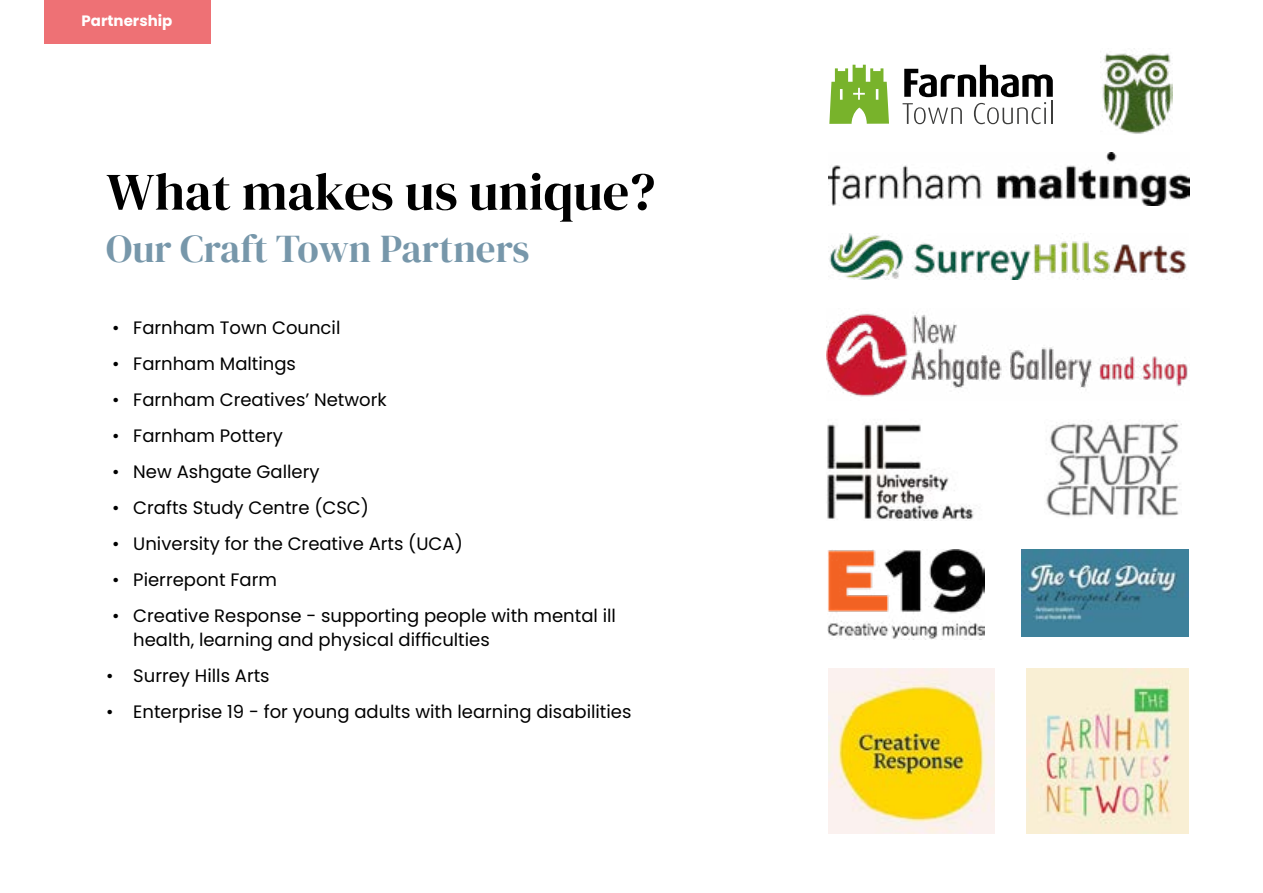
<style>
.page{position:relative;width:1263px;height:893px;background:#fff}
.page>*{position:absolute;margin:0;border:0;box-sizing:border-box;transform-origin:0 0}
.t1{font:52.5px "DM Serif Display";color:#000}
.t2{font:39px "DM Serif Display";color:#7797aa}
.t3{font:18px/24px "Poppins";color:#000}
.t4{font:700 15px "Poppins";color:#fff}
</style>
<div class="page">
<img style="left:827px;top:422px;width:147px;height:99px">
<img style="left:828px;top:152px;width:361px;height:53px">
<img style="left:1027px;top:668px;width:161px;height:166px">
<img style="left:1046px;top:421px;width:134px;height:96px">
<svg style="left:902px;top:65px;width:151px;height:59px"></svg>
<svg style="left:829px;top:65px;width:60px;height:59px"></svg>
<img style="left:827px;top:549px;width:157px;height:90px">
<img style="left:1021px;top:550px;width:167px;height:87px">
<img style="left:828px;top:233px;width:359px;height:47px">
<img style="left:829px;top:668px;width:165px;height:166px">
<img style="left:1102px;top:48px;width:70px;height:86px">
<img style="left:826px;top:312px;width:362px;height:85px">
<div style="left:44px;top:0;width:166px;height:44px;background:#ee7175"></div>
<p class="t4" style="left:82px;top:12px;width:92px">Partnership</p>
<h1 class="t1" style="left:106px;top:161px;width:551px">What makes us unique?</h1>
<h2 class="t2" style="left:106px;top:226px;width:425px">Our Craft Town Partners</h2>
<p class="t3" style="left:112px;top:315px;width:230px">• Farnham Town Council</p>
<p class="t3" style="left:112px;top:351px;width:185px">• Farnham Maltings</p>
<p class="t3" style="left:112px;top:387px;width:276px">• Farnham Creatives’ Network</p>
<p class="t3" style="left:112px;top:423px;width:172px">• Farnham Pottery</p>
<p class="t3" style="left:112px;top:459px;width:209px">• New Ashgate Gallery</p>
<p class="t3" style="left:112px;top:495px;width:258px">• Crafts Study Centre (CSC)</p>
<p class="t3" style="left:112px;top:531px;width:352px">• University for the Creative Arts (UCA)</p>
<p class="t3" style="left:112px;top:567px;width:166px">• Pierrepont Farm</p>
<p class="t3" style="left:133px;top:603px;width:484px;text-indent:-21px">• Creative Response - supporting people with mental ill health, learning and physical difficulties</p>
<p class="t3" style="left:106px;top:663px;width:165px">• Surrey Hills Arts</p>
<p class="t3" style="left:106px;top:699px;width:527px">• Enterprise 19 - for young adults with learning disabilities</p>
</div>
